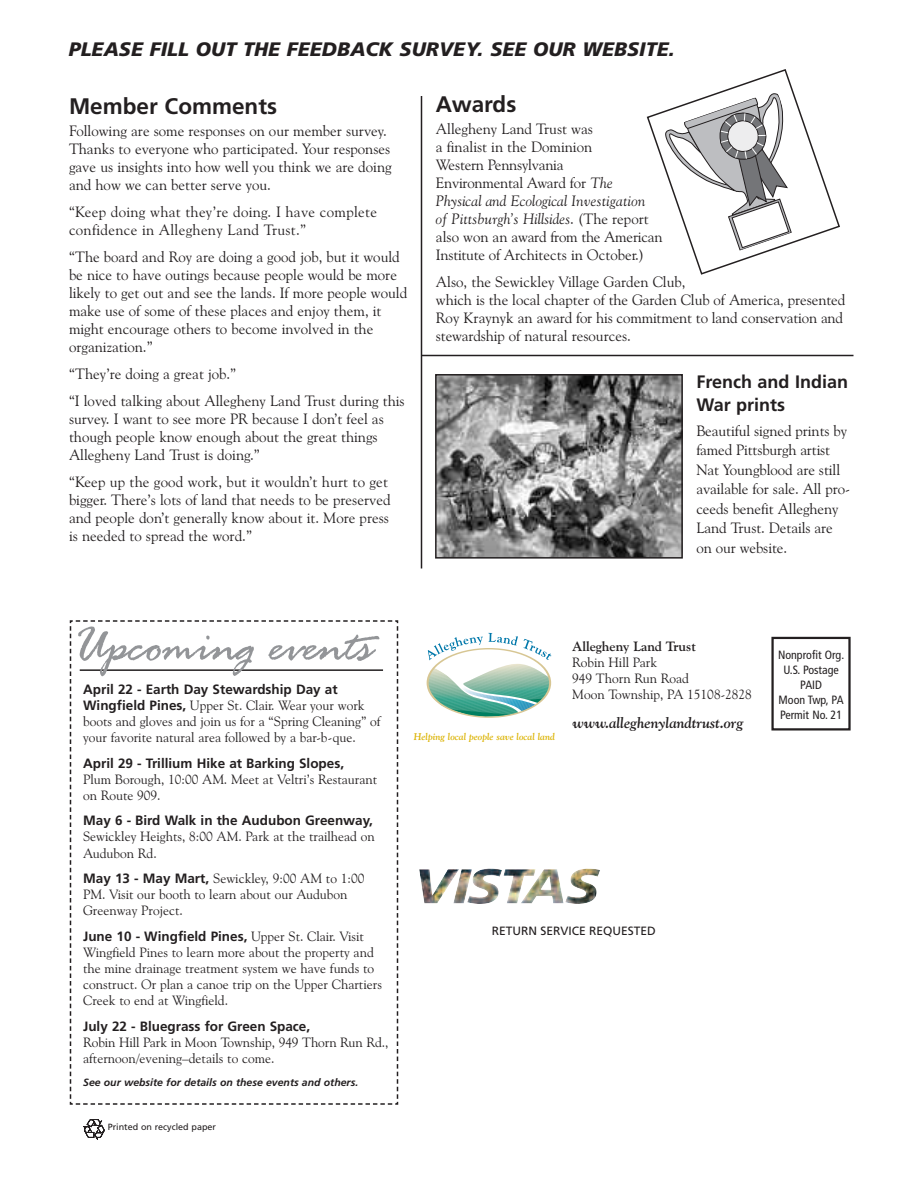
<style>
.page{position:relative;width:918px;height:1188px;background:#fff}
.page>*{position:absolute;margin:0;border:0;box-sizing:border-box;transform-origin:0 0}
.t1{font:52.5px "Rage Italic Plain";color:#939598}
.t2{font:700 22.5px "Frutiger";color:#231f20}
.t3{font:italic 900 19.5px "Frutiger";letter-spacing:.005em;color:#231f20}
.t4{font:700 18px/22.5px "Frutiger";color:#231f20}
.t5{font:15px/18px "Goudy Old Style BT";color:#231f20}
.t6{font:15px/18px "Goudy Old Style BT";letter-spacing:.02em;color:#231f20}
.t7{font:italic 700 15px "Goudy Old Style BT";color:#231f20}
.t8{font:13.5px/16.2px "Goudy Old Style BT";color:#231f20}
.t9{font:700 13.5px "Frutiger";color:#231f20}
.t10{font:700 13.5px "Goudy Old Style BT";color:#231f20}
.t11{font:condensed 12px/15px "Frutiger";color:#231f20;text-align:center}
.t12{font:12px "Frutiger";color:#231f20}
.t13{font:italic 700 10.5px "Frutiger";color:#231f20}
.t14{font:italic 700 9.75px "Goudy Old Style BT";color:#dcb406}
.t15{font:9px "Frutiger";color:#231f20}
.s1{font-style:italic}
.s2{font-family:"Frutiger";font-weight:700}
.s3{font-family:"Goudy Old Style BT";font-weight:400}
</style>
<div class="page">
<div style="left:771px;top:637px;width:80px;height:94px;border:2px solid #231f20"></div>
<svg style="left:83px;top:1119px;width:21px;height:20px"></svg>
<img style="left:438px;top:377px;width:242px;height:179px">
<div style="left:435px;top:374px;width:248px;height:185px;border:2px solid #231f20"></div>
<svg style="left:646px;top:69px;width:194px;height:206px"></svg>
<hr style="left:421px;top:96px;width:1px;height:472px;background:#231f20">
<hr style="left:422px;top:355px;width:432px;height:1px;background:#231f20">
<svg style="left:69px;top:620px;width:330px;height:485px"></svg>
<svg style="left:428px;top:633px;width:124px;height:84px"></svg>
<div style="left:427px;top:648px;width:124px;height:70px;border:2px solid #d7c693;border-radius:50%"></div>
<img style="left:419px;top:869px;width:181px;height:35px">
<h3 class="t3" style="left:69px;top:41px;width:608px">PLEASE FILL OUT THE FEEDBACK SURVEY. SEE OUR WEBSITE.</h3>
<h2 class="t2" style="left:69px;top:98px;width:210px">Member Comments</h2>
<p class="t5" style="left:69px;top:123px;width:324px">Following are some responses on our member survey.<br>Thanks to everyone who participated. Your responses gave us insights into how well you think we are doing and how we can better serve you.</p>
<p class="t6" style="left:69px;top:204px;width:310px">“Keep doing what they’re doing. I have complete confidence in Allegheny Land Trust.”</p>
<p class="t5" style="left:69px;top:249px;width:340px">“The board and Roy are doing a good job, but it would be nice to have outings because people would be more likely to get out and see the lands. If more people would make use of some of these places and enjoy them, it might encourage others to become involved in the organization.”</p>
<p class="t5" style="left:69px;top:361px;width:337px;line-height:27px">“They’re doing a great job.”<br>“I loved talking about Allegheny Land Trust during this</p>
<p class="t5" style="left:69px;top:411px;width:316px">survey. I want to see more PR because I don’t feel as though people know enough about the great things<br>Allegheny Land Trust is doing.”</p>
<p class="t5" style="left:69px;top:474px;width:323px">“Keep up the good work, but it wouldn’t hurt to get bigger. There’s lots of land that needs to be preserved and people don’t generally know about it. More press is needed to spread the word.”</p>
<h2 class="t2" style="left:436px;top:95px;width:82px">Awards</h2>
<p class="t5" style="left:436px;top:121px;width:228px">Allegheny Land Trust was<br>a finalist in the Dominion<br>Western Pennsylvania<br>Environmental Award for <span class="s1">The<br>Physical and Ecological Investigation<br>of Pittsburgh’s Hillsides</span>. (The report also won an award from the American<br>Institute of Architects in October.)</p>
<p class="t5" style="left:436px;top:274px;width:411px">Also, the Sewickley Village Garden Club,<br>which is the local chapter of the Garden Club of America, presented Roy Kraynyk an award for his commitment to land conservation and stewardship of natural resources.</p>
<p class="t4" style="left:696px;top:372px;width:153px">French and Indian<br>War prints</p>
<p class="t5" style="left:696px;top:422px;width:155px;line-height:19.5px">Beautiful signed prints by famed Pittsburgh artist<br>Nat Youngblood are still available for sale. All pro&shy;ceeds benefit Allegheny<br>Land Trust. Details are on our website.</p>
<h1 class="t1" style="left:76px;top:628px;width:298px">Upcoming events</h1>
<p class="t9" style="left:83px;top:684px;width:256px">April 22 - Earth Day Stewardship Day at</p>
<p class="t8" style="left:83px;top:698px;width:299px"><span class="s2">Wingfield Pines,</span> Upper St. Clair. Wear your work boots and gloves and join us for a “Spring Cleaning” of your favorite natural area followed by a bar-b-que.</p>
<p class="t9" style="left:83px;top:758px;width:262px">April 29 - Trillium Hike at Barking Slopes,</p>
<p class="t8" style="left:83px;top:772px;width:296px">Plum Borough, 10:00 AM. Meet at Veltri’s Restaurant on Route 909.</p>
<p class="t9" style="left:83px;top:815px;width:291px">May 6 - Bird Walk in the Audubon Greenway,</p>
<p class="t8" style="left:83px;top:830px;width:293px">Sewickley Heights, 8:00 AM. Park at the trailhead on<br>Audubon Rd.</p>
<p class="t8" style="left:83px;top:871px;width:283px"><span class="s2">May 13 - May Mart,</span> Sewickley, 9:00 AM to 1:00<br>PM. Visit our booth to learn about our Audubon<br>Greenway Project.</p>
<p class="t9" style="left:83px;top:930px;width:282px">June 10 - Wingfield Pines, <span class="s3">Upper St. Clair. Visit</span></p>
<p class="t8" style="left:83px;top:945px;width:300px">Wingfield Pines to learn more about the property and the mine drainage treatment system we have funds to construct. Or plan a canoe trip on the Upper Chartiers Creek to end at Wingfield.</p>
<p class="t9" style="left:83px;top:1020px;width:229px">July 22 - Bluegrass for Green Space,</p>
<p class="t8" style="left:83px;top:1035px;width:307px">Robin Hill Park in Moon Township, 949 Thorn Run Rd., afternoon/evening–details to come.</p>
<p class="t13" style="left:83px;top:1078px;width:277px">See our website for details on these events and others.</p>
<p class="t15" style="left:108px;top:1124px;width:110px">Printed on recycled paper</p>
<p class="t14" style="left:414px;top:733px;width:143px">Helping local people save local land</p>
<p class="t10" style="left:572px;top:641px;width:125px">Allegheny Land Trust</p>
<p class="t8" style="left:572px;top:655px;width:181px">Robin Hill Park<br>949 Thorn Run Road<br>Moon Township, PA 15108-2828</p>
<p class="t7" style="left:572px;top:717px;width:172px">www.alleghenylandtrust.org</p>
<p class="t12" style="left:492px;top:926px;width:165px">RETURN SERVICE REQUESTED</p>
<p class="t11" style="left:778px;top:648px;width:68px">Nonprofit Org.<br>U.S. Postage<br>PAID<br>Moon Twp, PA<br>Permit No. 21</p>
</div>
